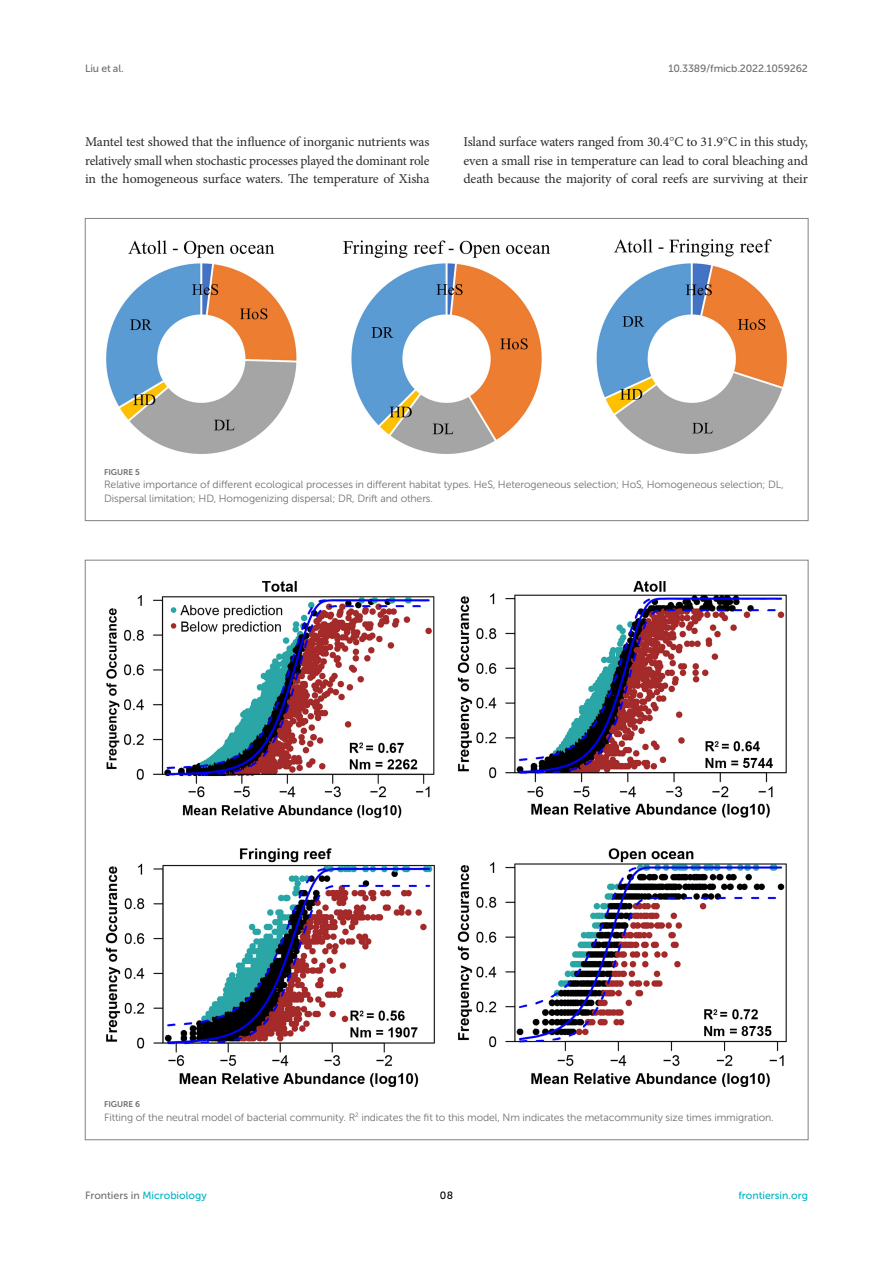
<style>
.page{position:relative;width:893px;height:1263px;background:#fff}
.page>*{position:absolute;margin:0;border:0;box-sizing:border-box;transform-origin:0 0}
.TEXT{font:13.5px/18.8px "Minion Pro";letter-spacing:-.01em;color:#2b2b2a;text-align:justify}
.FIG_LEG{font:10.5px/13.5px "Museo Sans 300";letter-spacing:-.01em;color:#706f70}
.t1{font:10.5px "Museo Sans 500";color:#00b4c4}
.t2{font:10.5px "Museo Sans 500";letter-spacing:-.015em;color:#706f70}
.t3{font:10.5px "Museo Sans 500";color:#000}
.FIG_HD{font:8.25px "Museo Sans 700";letter-spacing:-.01em;color:#706f70}
.s1{font-family:"STIX"}
.s2{color:#706f70}
</style>
<div class="page">
<img style="left:106px;top:239px;width:681px;height:215px">
<img style="left:106px;top:581px;width:681px;height:506px">
<p class="t2" style="left:85px;top:63px;width:40px">Liu et al.</p>
<p class="t2" style="left:668px;top:63px;width:141px">10.3389/fmicb.2022.1059262</p>
<p class="TEXT" style="left:85px;top:132px;width:346px">Mantel test showed that the influence of inorganic nutrients was relatively small when stochastic processes played the dominant role in the homogeneous surface waters. The temperature of Xisha</p>
<p class="TEXT" style="left:463px;top:132px;width:346px">Island surface waters ranged from 30.4<span class="s1">°</span>C to 31.9<span class="s1">°</span>C in this study, even a small rise in temperature can lead to coral bleaching and death because the majority of coral reefs are surviving at their</p>
<p class="FIG_HD" style="left:104px;top:467px;width:37px">FIGURE 5</p>
<p class="FIG_LEG" style="left:104px;top:478px;width:681px">Relative importance of different ecological processes in different habitat types. HeS, Heterogeneous selection; HoS, Homogeneous selection; DL,<br>Dispersal limitation; HD, Homogenizing dispersal; DR, Drift and others.</p>
<p class="FIG_HD" style="left:104px;top:1100px;width:37px">FIGURE 6</p>
<p class="FIG_LEG" style="left:104px;top:1110px;width:671px">Fitting of the neutral model of bacterial community. R<sup>2</sup> indicates the fit to this model, Nm indicates the metacommunity size times immigration.</p>
<p class="t1" style="left:85px;top:1190px;width:123px"><span class="s2">Frontiers in</span> Microbiology</p>
<p class="t3" style="left:440px;top:1190px;width:15px">08</p>
<p class="t1" style="left:738px;top:1190px;width:71px">frontiersin.org</p>
</div>
